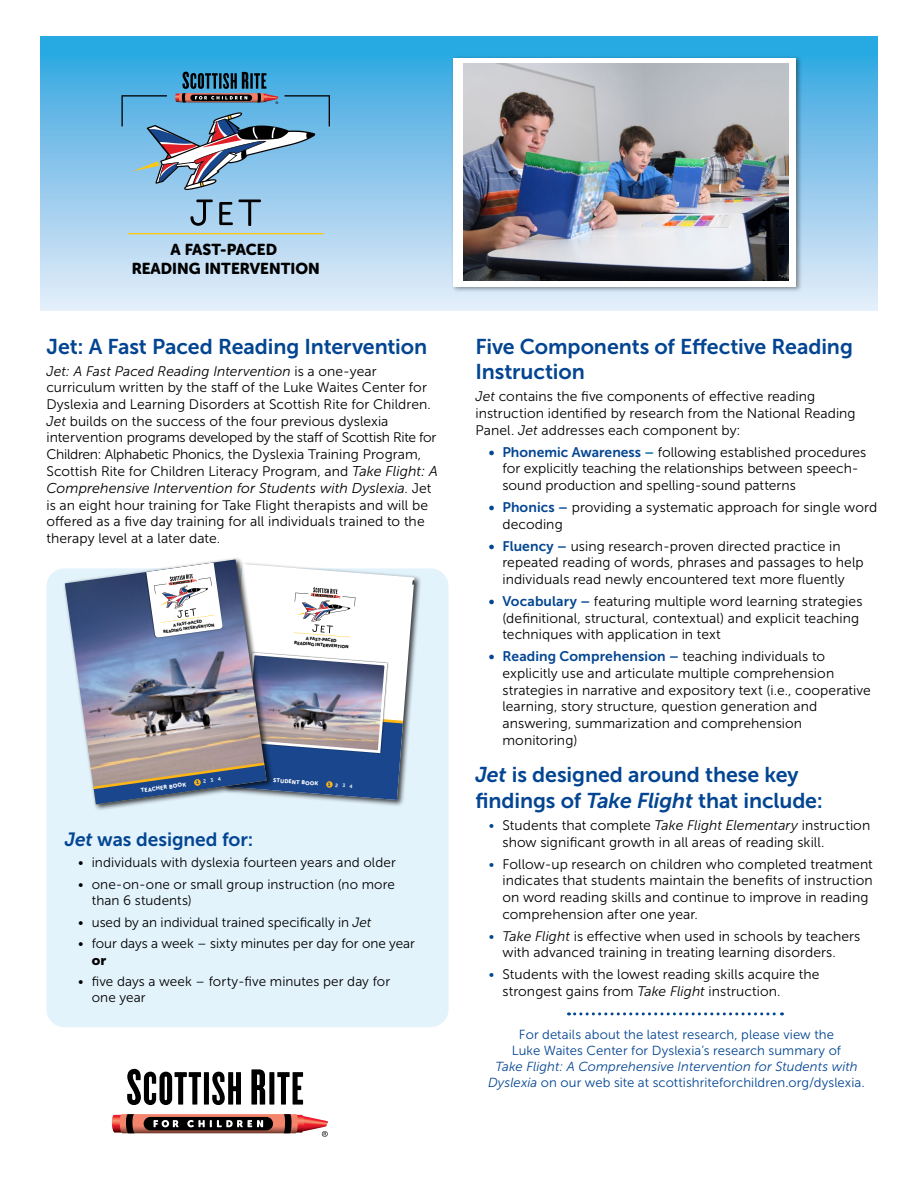
<style>
.page{position:relative;width:918px;height:1188px;background:#fff}
.page>*{position:absolute;margin:0;border:0;box-sizing:border-box;transform-origin:0 0}
.t1{font:21.3px/25.7px "Museo Sans 700";letter-spacing:-.005em;color:#034592}
.t2{font:19.2px "Museo Sans 700";letter-spacing:-.005em;color:#034592}
.t3{font:15.75px/18.9px "Museo Sans Rounded 900";color:#000;text-align:center}
.t4{font:italic 14.25px "Museo Sans 300";letter-spacing:.005em;color:#000}
.t5{font:13.8px/16.6px "Museo Sans 300";letter-spacing:.005em;color:#000}
.t6{font:13.8px "Museo Sans 700";letter-spacing:.01em;color:#034592}
.t7{font:13.5px/16.2px "Museo Sans 300";letter-spacing:.005em;color:#000}
.t8{font:13.5px "Museo Sans 900";color:#000}
.t9{font:italic 13.2px/16.6px "Museo Sans 300";letter-spacing:.005em;color:#034592;text-align:center}
.t10{font:13.2px/15.8px "Museo Sans 300";letter-spacing:.005em;color:#034592;text-align:center}
.t11{font:5.7px "Museo Sans Rounded 900";color:#fff}
.t12{font:5.55px "Museo Sans Rounded 900";color:#fff}
.t13{font:5.1px "Museo Sans Rounded 700";color:#fff}
.t14{font:4.95px "Museo Sans Rounded 700";color:#fff}
.t15{font:4.5px/5.4px "Museo Sans Rounded 900";color:#000;text-align:center}
.t16{font:4.35px/5.1px "Museo Sans Rounded 900";color:#000;text-align:center}
.s1{font-style:italic}
.s2{font-style:italic;font-size:14.25px}
.s3{font-style:normal;font-size:13.8px}
.s4{font-family:"Museo Sans Rounded 900";color:#19468d}
.s5{font-family:"Museo Sans 700";color:#034592}
.s6{font-family:"Museo Sans 700";color:#00679f}
.s7{font-family:"Museo Sans 300";color:#000}
.s8{color:#034592}
.s9{font-style:normal}
</style>
<div class="page">
<div style="left:46px;top:568px;width:403px;height:459px;background:#e3f3fc;border-radius:18px"></div>
<div style="left:40px;top:36px;width:838px;height:274px;background:linear-gradient(to bottom,#28a3df,#eaecf9)"></div>
<img style="left:450px;top:54px;width:355px;height:241px">
<div style="left:454px;top:58px;width:342px;height:228px;background:#fff"></div>
<img style="left:463px;top:63px;width:325px;height:218px">
<svg style="left:121px;top:72px;width:209px;height:118px;background:#6fa1c3"></svg>
<hr style="left:128px;top:233px;width:196px;height:1px;background:#ffc711">
<svg style="left:239px;top:200px;width:22px;height:26px"></svg>
<svg style="left:219px;top:202px;width:14px;height:23px"></svg>
<svg style="left:190px;top:200px;width:23px;height:26px"></svg>
<svg style="left:575px;top:1012px;width:208px;height:3px"></svg>
<svg style="left:127px;top:1069px;width:74px;height:36px"></svg>
<div style="left:204px;top:1072px;width:5px;height:33px;background:#000"></div>
<svg style="left:212px;top:1072px;width:29px;height:33px"></svg>
<svg style="left:251px;top:1069px;width:14px;height:36px"></svg>
<div style="left:269px;top:1072px;width:5px;height:33px;background:#000"></div>
<svg style="left:277px;top:1072px;width:26px;height:33px"></svg>
<svg style="left:112px;top:1114px;width:216px;height:23px"></svg>
<div style="left:223px;top:562px;width:199px;height:245px;background:#000;opacity:.75"></div>
<svg style="left:274px;top:564px;width:140px;height:236px;background:#edeeef"></svg>
<div style="left:63px;top:557px;width:211px;height:255px;background:#000;opacity:.75"></div>
<img style="left:267px;top:651px;width:136px;height:153px">
<img style="left:65px;top:559px;width:202px;height:245px">
<p class="t3" style="left:132px;top:240px;width:190px">A FAST-PACED<br>READING INTERVENTION</p>
<h1 class="t1" style="left:46px;top:333px;width:382px">Jet: A Fast Paced Reading Intervention</h1>
<p class="t5" style="left:46px;top:363px;width:393px"><span class="s1">Jet: A Fast Paced Reading Intervention</span> is a one-year curriculum written by the staff of the Luke Waites Center for Dyslexia and Learning Disorders at Scottish Rite for Children.<br><span class="s1">Jet</span> builds on the success of the four previous dyslexia intervention programs developed by the staff of Scottish Rite for Children: Alphabetic Phonics, the Dyslexia Training Program, Scottish Rite for Children Literacy Program, and <span class="s2">Take Flight: A</span></p>
<p class="t4" style="left:46px;top:480px;width:386px">Comprehensive Intervention for Students with Dyslexia<span class="s3">. Jet</span></p>
<p class="t5" style="left:46px;top:497px;width:383px">is an eight hour training for Take Flight therapists and will be offered as a five day training for all individuals trained to the therapy level at a later date.</p>
<p class="t16" style="left:162px;top:624px;width:53px;rotate:-8deg">A FAST-PACED<br>READING INTERVENTION</p>
<p class="t11" style="left:141px;top:787px;width:47px;rotate:-8deg">TEACHER BOOK</p>
<p class="t13" style="left:196px;top:780px;width:27px;rotate:-8deg"><span class="s4">1</span>234</p>
<p class="t15" style="left:295px;top:634px;width:56px;rotate:5deg">A FAST-PACED<br>READING INTERVENTION</p>
<p class="t12" style="left:274px;top:777px;width:46px;rotate:4deg">STUDENT BOOK</p>
<p class="t14" style="left:328px;top:782px;width:26px;rotate:4deg"><span class="s4">1</span>234</p>
<h2 class="t2" style="left:65px;top:828px;width:190px"><span class="s1">Jet</span> was designed for:</h2>
<p class="t7" style="left:78px;top:855px;width:319px">• individuals with dyslexia fourteen years and older</p>
<p class="t7" style="left:92px;top:876px;width:305px;text-indent:-14px">• one-on-one or small group instruction (no more than 6 students)</p>
<p class="t7" style="left:78px;top:914px;width:295px">• used by an individual trained specifically in <span class="s1">Jet</span></p>
<p class="t7" style="left:78px;top:936px;width:338px">• four days a week – sixty minutes per day for one year</p>
<p class="t8" style="left:92px;top:952px;width:16px">or</p>
<p class="t7" style="left:92px;top:973px;width:300px;text-indent:-14px">• five days a week – forty-five minutes per day for one year</p>
<h1 class="t1" style="left:475px;top:333px;width:379px">Five Components of Effective Reading<br>Instruction</h1>
<p class="t5" style="left:475px;top:388px;width:382px"><span class="s1">Jet</span> contains the five components of effective reading instruction identified by research from the National Reading<br>Panel. <span class="s1">Jet</span> addresses each component by:</p>
<p class="t5" style="left:502px;top:444px;width:366px;text-indent:-14px"><span class="s5">• Phonemic Awareness</span> <span class="s6">–</span> following established procedures for explicitly teaching the relationships between speech&shy;sound production and spelling-sound patterns</p>
<p class="t5" style="left:502px;top:499px;width:376px;text-indent:-14px"><span class="s5">• Phonics –</span> providing a systematic approach for single word decoding</p>
<p class="t5" style="left:502px;top:538px;width:363px;text-indent:-14px"><span class="s5">• Fluency –</span> using research-proven directed practice in repeated reading of words, phrases and passages to help individuals read newly encountered text more fluently</p>
<p class="t5" style="left:502px;top:593px;width:362px;text-indent:-14px"><span class="s5">• Vocabulary –</span> featuring multiple word learning strategies (definitional, structural, contextual) and explicit teaching techniques with application in text</p>
<p class="t6" style="left:489px;top:649px;width:338px">• Reading Comprehension – <span class="s7">teaching individuals to</span></p>
<p class="t5" style="left:502px;top:665px;width:370px">explicitly use and articulate multiple comprehension strategies in narrative and expository text (i.e., cooperative learning, story structure, question generation and answering, summarization and comprehension monitoring)</p>
<h1 class="t1" style="left:475px;top:762px;width:349px"><span class="s1">Jet</span> is designed around these key findings of <span class="s1">Take Flight</span> that include:</h1>
<p class="t5" style="left:502px;top:817px;width:369px;text-indent:-14px"><span class="s8">•</span> Students that complete <span class="s1">Take Flight Elementary</span> instruction show significant growth in all areas of reading skill.</p>
<p class="t5" style="left:502px;top:856px;width:372px;text-indent:-14px"><span class="s8">•</span> Follow-up research on children who completed treatment indicates that students maintain the benefits of instruction on word reading skills and continue to improve in reading comprehension after one year.</p>
<p class="t5" style="left:502px;top:928px;width:359px;text-indent:-14px"><span class="s8">•</span> <span class="s1">Take Flight</span> is effective when used in schools by teachers with advanced training in treating learning disorders.</p>
<p class="t5" style="left:502px;top:967px;width:318px;text-indent:-14px"><span class="s8">•</span> Students with the lowest reading skills acquire the strongest gains from <span class="s1">Take Flight</span> instruction.</p>
<p class="t10" style="left:512px;top:1027px;width:331px">For details about the latest research, please view the<br>Luke Waites Center for Dyslexia’s research summary of</p>
<p class="t9" style="left:488px;top:1058px;width:378px">Take Flight: A Comprehensive Intervention for Students with<br>Dyslexia <span class="s9">on our web site at scottishriteforchildren.org/dyslexia</span><span class="s3">.</span></p>
</div>
